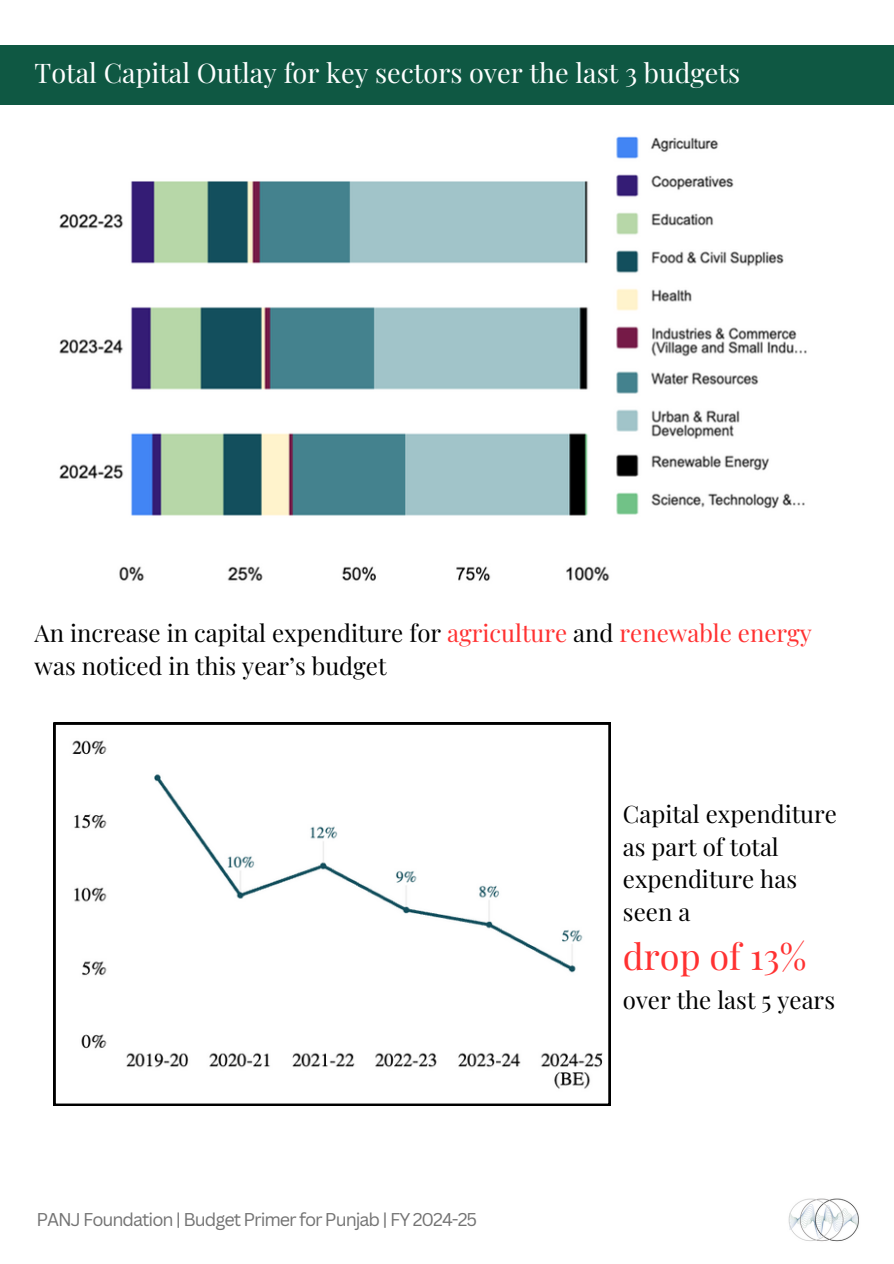
<style>
.page{position:relative;width:894px;height:1264px;background:#fff}
.page>*{position:absolute;margin:0;border:0;box-sizing:border-box;transform-origin:0 0}
.t1{font:36px "Playfair Display";color:#ff3131}
.t2{font:27px "Playfair Display";color:#fff}
.t3{font:24px/32.7px "Playfair Display";color:#000}
.t4{font:18px "Canva Sans";letter-spacing:-.055em;color:#737373}
.s1{color:#ff3131}
</style>
<div class="page">
<img style="left:788px;top:1198px;width:71px;height:44px">
<div style="left:0;top:46px;width:893px;height:59px;background:#0f5843"></div>
<svg style="left:54px;top:722px;width:556px;height:383px"></svg>
<img style="left:59px;top:136px;width:748px;height:445px">
<h3 class="t2" style="left:35px;top:54px;width:706px">Total Capital Outlay for key sectors over the last 3 budgets</h3>
<h1 class="t3" style="left:35px;top:616px;width:778px">An increase in capital expenditure for <span class="s1">agriculture</span> and <span class="s1">renewable energy </span>was noticed in this year’s budget</h1>
<h2 class="t4" style="left:36px;top:1206px;width:442px">PANJ Foundation | Budget Primer for Punjab | FY 2024-25</h2>
<h3 class="t3" style="left:622px;top:796px;width:215px">Capital expenditure as part of total expenditure has seen a</h3>
<p class="t1" style="left:622px;top:931px;width:185px">drop of 13%</p>
<p class="t3" style="left:622px;top:982px;width:213px">over the last 5 years</p>
</div>
